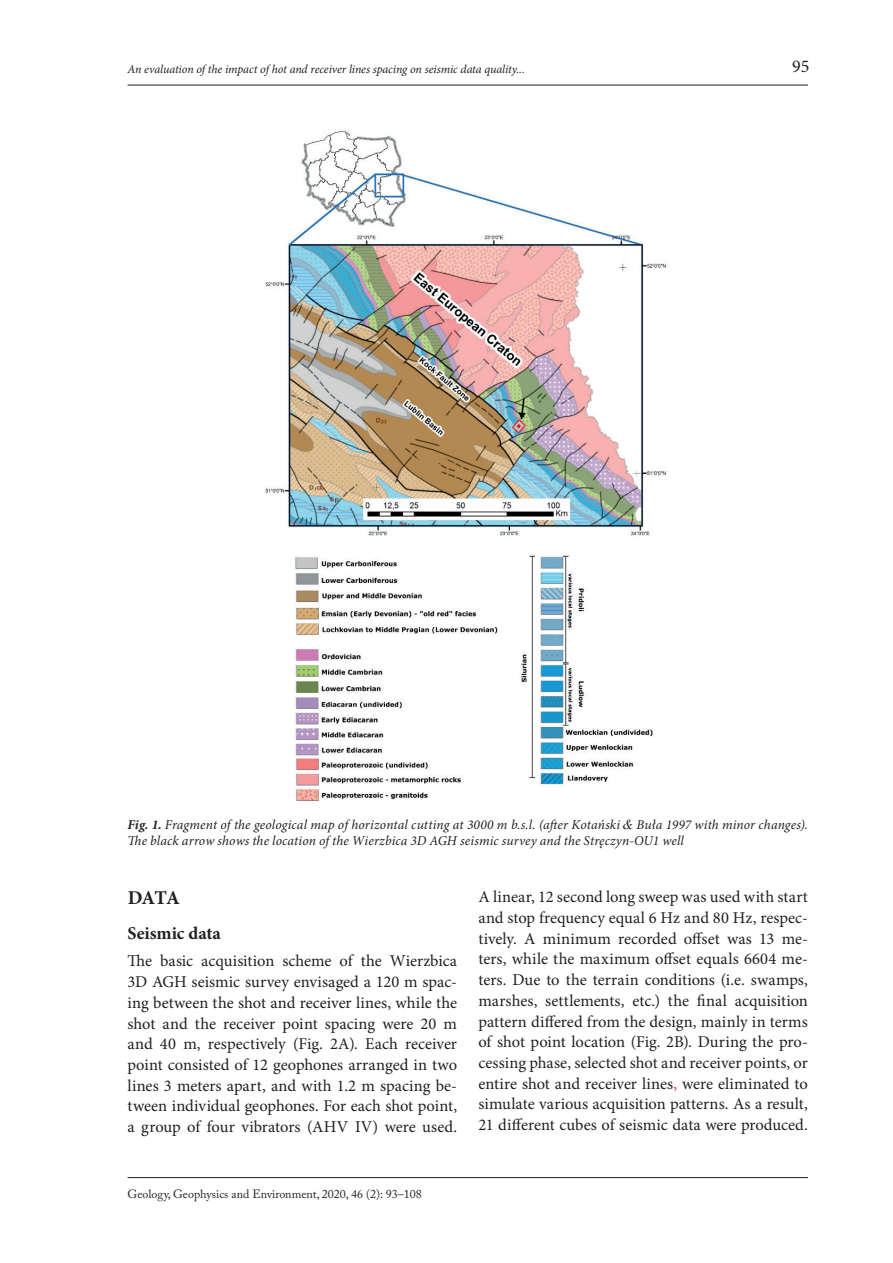
<style>
.page{position:relative;width:893px;height:1263px;background:#fff}
.page>*{position:absolute;margin:0;border:0;box-sizing:border-box;transform-origin:0 0}
.t1{font:700 19.5px "Minion Pro";color:#231f20}
.t2{font:700 18px "Minion Pro";color:#231f20}
.t3{font:18px "Minion Pro";color:#231f20}
.t4{font:16.5px/20.7px "Minion Pro";letter-spacing:-.005em;color:#231f20;text-align:justify}
.t5{font:italic 13.5px/16.2px "Minion Pro";letter-spacing:.01em;color:#231f20}
.t6{font:italic 12px "Minion Pro";letter-spacing:-.01em;color:#231f20}
.t7{font:12px "Adobe Caslon Pro";color:#231f20}
.s1{font-weight:700}
.s2{font-family:"Dutch 801 EU"}
.s3{color:#ee2d2d}
</style>
<div class="page">
<hr style="left:128px;top:85px;width:680px;height:1px;background:#231f20">
<hr style="left:128px;top:1177px;width:680px;height:1px;background:#231f20">
<img style="left:265px;top:130px;width:401px;height:671px">
<p class="t6" style="left:128px;top:60px;width:399px">An evaluation of the impact of hot and receiver lines spacing on seismic data quality...</p>
<p class="t3" style="left:792px;top:54px;width:19px">95</p>
<p class="t5" style="left:128px;top:817px;width:682px"><span class="s1">Fig. 1.</span> Fragment of the geological map of horizontal cutting at 3000 m b.s.l. (after Kotański <span class="s2">&amp;</span> Buła 1997 with minor changes).<br>The black arrow shows the location of the Wierzbica 3D AGH seismic survey and the Stręczyn-OU1 well</p>
<p class="t1" style="left:128px;top:884px;width:54px">DATA</p>
<p class="t2" style="left:128px;top:920px;width:95px">Seismic data</p>
<p class="t4" style="left:128px;top:951px;width:331px">The basic acquisition scheme of the Wierzbica 3D AGH seismic survey envisaged a 120 m spac&shy;ing between the shot and receiver lines, while the shot and the receiver point spacing were 20 m and 40 m, respectively (Fig. 2A). Each receiver point consisted of 12 geophones arranged in two lines 3 meters apart, and with 1.2 m spacing be&shy;tween individual geophones. For each shot point, a group of four vibrators (AHV IV) were used.</p>
<p class="t7" style="left:128px;top:1187px;width:296px">Geology, Geophysics and Environment, 2020, 46 (2): 93–108</p>
<p class="t4" style="left:478px;top:887px;width:331px">A linear, 12 second long sweep was used with start and stop frequency equal 6 Hz and 80 Hz, respec&shy;tively. A minimum recorded offset was 13 me&shy;ters, while the maximum offset equals 6604 me&shy;ters. Due to the terrain conditions (i.e. swamps, marshes, settlements, etc.) the final acquisition pattern differed from the design, mainly in terms of shot point location (Fig. 2B). During the pro&shy;cessing phase, selected shot and receiver points, or entire shot and receiver lines<span class="s3">,</span> were eliminated to simulate various acquisition patterns. As a result, 21 different cubes of seismic data were produced.</p>
</div>
